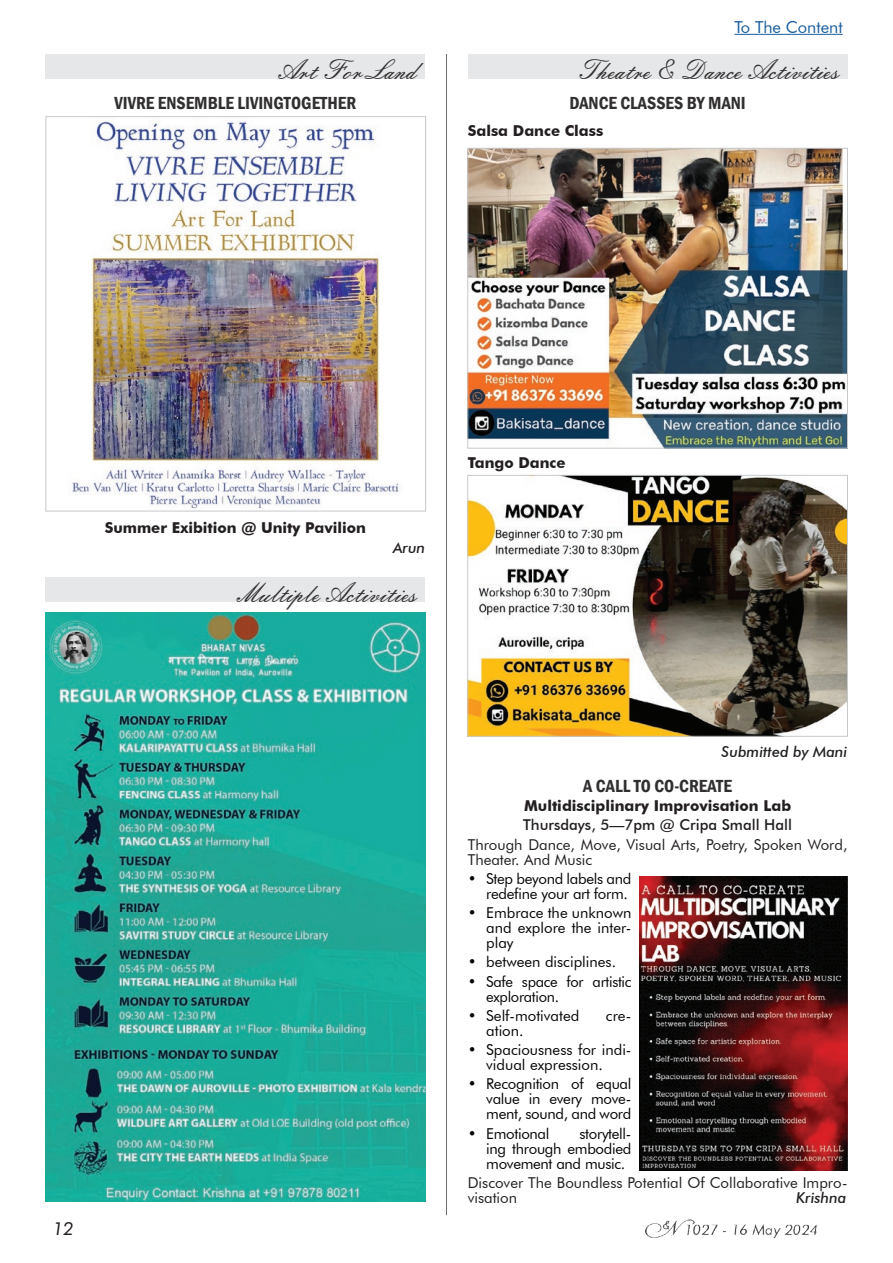
<style>
.page{position:relative;width:893px;height:1263px;background:#fff}
.page>*{position:absolute;margin:0;border:0;box-sizing:border-box;transform-origin:0 0}
.t1{font:27px "Embassy BT";color:#312f30}
.t2{font:600 condensed 18px "Franklin Gothic";color:#312f30}
.t3{font:italic 18px "Futura BT";color:#231f20}
.t4{font:16.5px "Futura BT";color:#175d9e}
.t5{font:15px/15px "Futura BT";letter-spacing:-.02em;color:#040503;text-align:justify}
.t6{font:15px/15px "Futura BT";color:#231f20}
.t7{font:700 15px "Futura BT";color:#231f20}
.t8{font:15px/15px "Futura BT";color:#040503}
.t9{font:500 15px "Futura BT";color:#231f20}
.t10{font:italic 500 15px "Futura BT";color:#231f20}
</style>
<div class="page">
<img style="left:645px;top:1219px;width:172px;height:19px">
<hr style="left:446px;top:54px;width:1px;height:1161px;background:#6c6d70">
<hr style="left:734px;top:34px;width:109px;height:1px;background:#175d9e">
<div style="left:45px;top:54px;width:380px;height:25px;background:#e6e7e9"></div>
<div style="left:45px;top:577px;width:380px;height:25px;background:#e6e7e9"></div>
<img style="left:71px;top:121px;width:331px;height:388px">
<div style="left:45px;top:116px;width:381px;height:395px;border:1px solid #c7c8ca"></div>
<img style="left:45px;top:613px;width:380px;height:588px">
<div style="left:468px;top:54px;width:379px;height:25px;background:#e6e7e9"></div>
<img style="left:469px;top:150px;width:377px;height:297px">
<div style="left:467px;top:148px;width:381px;height:301px;border:1px solid #c7c8ca"></div>
<img style="left:469px;top:477px;width:377px;height:258px">
<div style="left:467px;top:475px;width:381px;height:262px;border:1px solid #c7c8ca"></div>
<img style="left:640px;top:876px;width:207px;height:295px">
<h1 class="t1" style="left:279px;top:53px;width:140px">Art For Land</h1>
<p class="t2" style="left:115px;top:91px;width:243px">VIVRE ENSEMBLE LIVINGTOGETHER</p>
<p class="t4" style="left:734px;top:17px;width:110px">To The Content</p>
<h1 class="t1" style="left:578px;top:53px;width:262px">Theatre &amp; Dance Activities</h1>
<p class="t2" style="left:569px;top:91px;width:178px">DANCE CLASSES BY MANI</p>
<p class="t7" style="left:468px;top:121px;width:137px">Salsa Dance Class</p>
<p class="t7" style="left:105px;top:519px;width:263px">Summer Exibition @ Unity Pavilion</p>
<p class="t10" style="left:393px;top:538px;width:33px">Arun</p>
<h1 class="t1" style="left:238px;top:576px;width:180px">Multiple Activities</h1>
<p class="t7" style="left:468px;top:454px;width:99px">Tango Dance</p>
<p class="t3" style="left:53px;top:1217px;width:22px">12</p>
<p class="t10" style="left:722px;top:743px;width:127px">Submitted by Mani</p>
<p class="t2" style="left:583px;top:774px;width:150px">A CALL TO CO-CREATE</p>
<p class="t7" style="left:524px;top:797px;width:269px">Multidisciplinary Improvisation Lab</p>
<p class="t9" style="left:523px;top:816px;width:270px">Thursdays, 5—7pm @ Cripa Small Hall</p>
<p class="t6" style="left:468px;top:837px;width:381px">Through Dance, Move, Visual Arts, Poetry, Spoken Word,<br>Theater. And Music</p>
<p class="t5" style="left:468px;top:871px;width:165px;text-align:right">• Step beyond labels and redefine your art form.</p>
<p class="t5" style="left:486px;top:905px;width:147px;text-indent:-18px">• Embrace the unknown and explore the inter&shy;play</p>
<p class="t8" style="left:468px;top:954px;width:150px">• between disciplines.</p>
<p class="t5" style="left:486px;top:974px;width:147px;text-indent:-18px">• Safe space for artistic exploration.</p>
<p class="t8" style="left:468px;top:1008px;width:113px">• Self-motivated</p>
<p class="t5" style="left:606px;top:1008px;width:27px">cre-</p>
<p class="t5" style="left:486px;top:1023px;width:39px">ation.</p>
<p class="t8" style="left:486px;top:1042px;width:147px;text-indent:-18px">• Spaciousness for indi&shy;vidual expression.</p>
<p class="t5" style="left:486px;top:1076px;width:147px;text-indent:-18px">• Recognition of equal value in every move&shy;ment, sound, and word</p>
<p class="t5" style="left:468px;top:1126px;width:83px">• Emotional</p>
<p class="t5" style="left:486px;top:1126px;width:147px;text-indent:93px">storytell&shy;ing through embodied movement and music.</p>
<p class="t6" style="left:468px;top:1175px;width:381px">Discover The Boundless Potential Of Collaborative Impro&shy;visation</p>
<p class="t10" style="left:796px;top:1188px;width:52px">Krishna</p>
</div>
